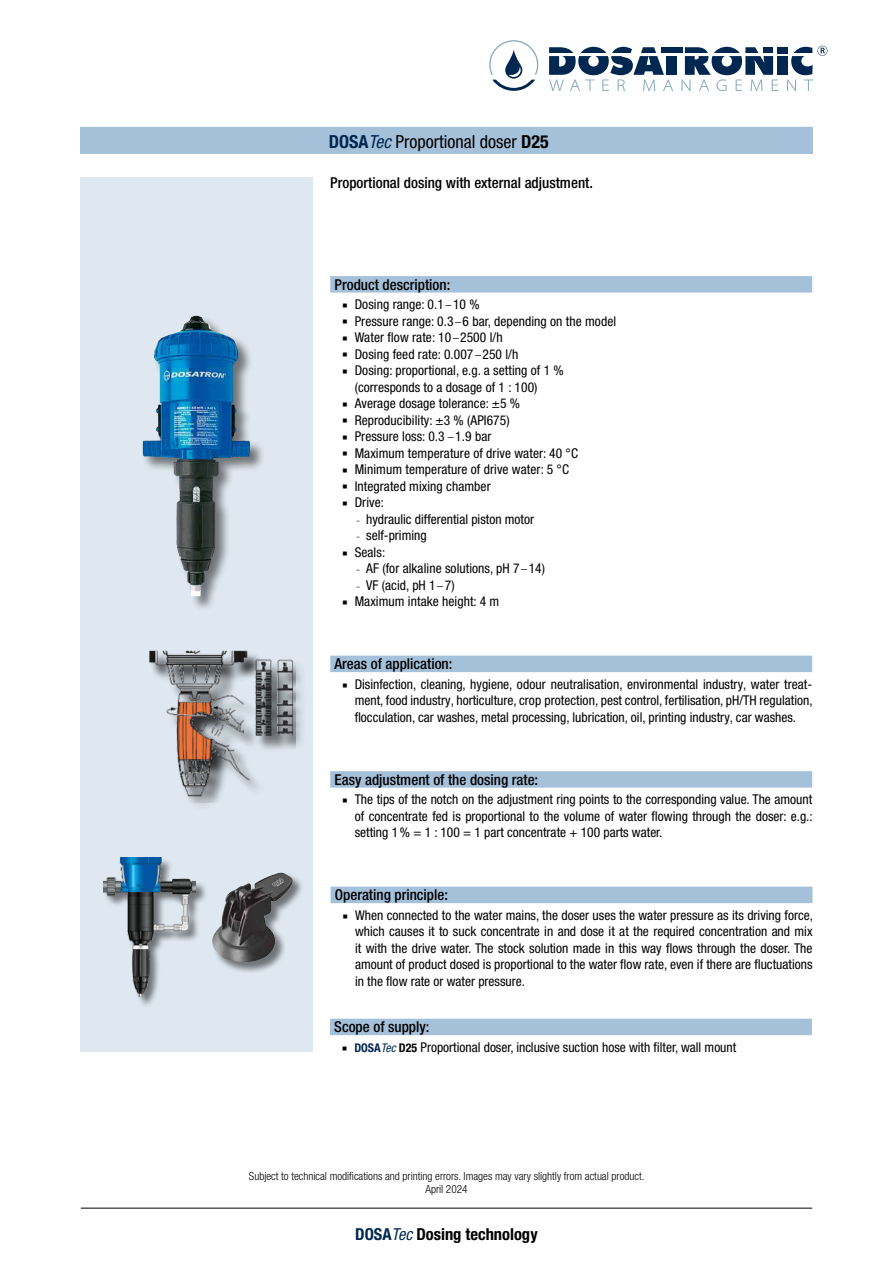
<style>
.page{position:relative;width:893px;height:1263px;background:#fff}
.page>*{position:absolute;margin:0;border:0;box-sizing:border-box;transform-origin:0 0}
.t1{font:condensed 18px "Helvetica Neue LT Pro";color:#000}
.t2{font:700 condensed 16.5px "Helvetica Neue LT Pro";color:#000}
.t3{font:500 condensed 15px "Helvetica Neue LT Pro";color:#000}
.t4{font:condensed 13.5px/16.5px "Helvetica Neue LT Pro";letter-spacing:.005em;color:#000}
.t5{font:300 condensed 11.25px/13.5px "Helvetica Neue LT Pro";color:#000;text-align:center}
.s1{font-weight:700;color:#002750}
.s2{font-style:italic;color:#002750}
.s3{font-weight:700}
.s4{font-weight:300;font-size:12px}
.s5{font-size:6.75px}
.s6{font-weight:700;font-size:12px;color:#002750}
.s7{font-style:italic;font-size:12px;color:#002750}
.s8{font-weight:700;font-size:12px}
.s9{color:#002750}
.s10{font-weight:400;font-style:italic;color:#002750}
</style>
<div class="page">
<div style="left:81px;top:177px;width:232px;height:875px;background:#dfe8f0"></div>
<div style="left:142px;top:315px;width:123px;height:297px;background:#000;opacity:.5"></div>
<img style="left:143px;top:315px;width:54px;height:180px">
<div style="left:149px;top:651px;width:159px;height:160px;background:#000;opacity:.5"></div>
<img style="left:149px;top:650px;width:147px;height:152px">
<div style="left:104px;top:858px;width:104px;height:151px;background:#000;opacity:.5"></div>
<img style="left:104px;top:858px;width:92px;height:139px">
<div style="left:210px;top:868px;width:95px;height:106px;background:#000;opacity:.5"></div>
<img style="left:212px;top:872px;width:81px;height:90px">
<hr style="left:81px;top:1208px;width:731px;height:1px;background:#000">
<svg style="left:489px;top:40px;width:339px;height:51px"></svg>
<div style="left:80px;top:127px;width:733px;height:27px;background:#a5c1da"></div>
<div style="left:330px;top:276px;width:482px;height:17px;background:#a5c1da"></div>
<div style="left:330px;top:656px;width:482px;height:16px;background:#a5c1da"></div>
<div style="left:330px;top:771px;width:482px;height:17px;background:#a5c1da"></div>
<div style="left:331px;top:887px;width:481px;height:16px;background:#a5c1da"></div>
<div style="left:330px;top:1019px;width:482px;height:16px;background:#a5c1da"></div>
<h1 class="t1" style="left:329px;top:131px;width:221px"><span class="s1">DOSA</span><span class="s2">Tec</span> Proportional doser <span class="s3">D25</span></h1>
<p class="t3" style="left:330px;top:173px;width:262px">Proportional dosing with external adjustment.</p>
<p class="t3" style="left:334px;top:275px;width:117px">Product description:</p>
<p class="t4" style="left:355px;top:296px;width:263px">Dosing range: 0.1 <span class="s4">–</span>10 %<br>Pressure range: 0.3 <span class="s4">–</span>6 bar, depending on the model<br>Water flow rate: 10 <span class="s4">–</span>2500 l/h<br>Dosing feed rate: 0.007 <span class="s4">–</span>250 l/h<br>Dosing: proportional, e.g. a setting of 1 % (corresponds to a dosage of 1 : 100)<br>Average dosage tolerance: ±5 %<br>Reproducibility: ±3 % (API675)<br>Pressure loss: 0.3 <span class="s4">–</span>1.9 bar<br>Maximum temperature of drive water: 40 °C<br>Minimum temperature of drive water: 5 °C<br>Integrated mixing chamber<br>Drive:</p>
<p class="t4" style="left:357px;top:510px;width:179px"><span class="s5">–</span> hydraulic differential piston motor</p>
<p class="t4" style="left:355px;top:527px;width:73px"><span class="s5">–</span> self-priming<br>Seals:</p>
<p class="t4" style="left:357px;top:560px;width:190px"><span class="s5">–</span> AF (for alkaline solutions, pH 7 <span class="s4">–</span>14)</p>
<p class="t4" style="left:355px;top:576px;width:146px"><span class="s5">–</span> VF (acid, pH 1 <span class="s4">–</span>7)<br>Maximum intake height: 4 m</p>
<p class="t3" style="left:334px;top:655px;width:119px">Areas of application:</p>
<p class="t4" style="left:355px;top:675px;width:459px;text-align:justify">Disinfection, cleaning, hygiene, odour neutralisation, environmental industry, water treat&shy;ment, food industry, horticulture, crop protection, pest control, fertilisation, pH/TH regulation, flocculation, car washes, metal processing, lubrication, oil, printing industry, car washes.</p>
<p class="t3" style="left:334px;top:770px;width:205px">Easy adjustment of the dosing rate:</p>
<p class="t4" style="left:355px;top:791px;width:459px;text-align:justify">The tips of the notch on the adjustment ring points to the corresponding value. The amount of concentrate fed is proportional to the volume of water flowing through the doser: e.g.: setting 1% = 1 : 100 = 1 part concentrate + 100 parts water.</p>
<p class="t3" style="left:335px;top:886px;width:115px">Operating principle:</p>
<p class="t4" style="left:355px;top:906px;width:459px;text-align:justify">When connected to the water mains, the doser uses the water pressure as its driving force, which causes it to suck concentrate in and dose it at the required concentration and mix it with the drive water. The stock solution made in this way flows through the doser. The amount of product dosed is proportional to the water flow rate, even if there are fluctuations in the flow rate or water pressure.</p>
<p class="t3" style="left:334px;top:1018px;width:97px">Scope of supply:</p>
<p class="t4" style="left:354px;top:1038px;width:383px"><span class="s6">DOSA</span><span class="s7">Tec</span> <span class="s8">D25</span> Proportional doser, inclusive suction hose with filter, wall mount</p>
<p class="t5" style="left:249px;top:1169px;width:397px">Subject to technical modifications and printing errors. Images may vary slightly from actual product.<br>April 2024</p>
<p class="t2" style="left:355px;top:1224px;width:184px"><span class="s9">DOSA</span><span class="s10">Tec</span> Dosing technology</p>
</div>
